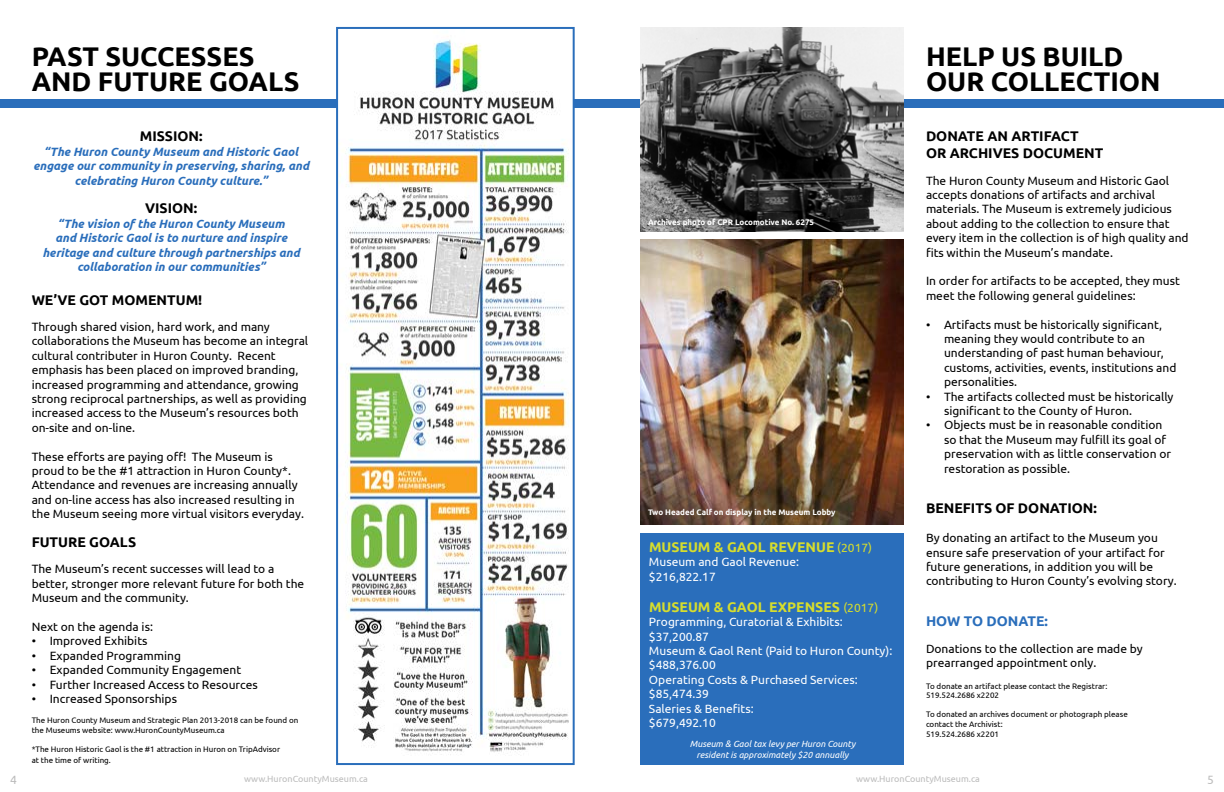
<style>
.page{position:relative;width:1224px;height:792px;background:#fff}
.page>*{position:absolute;margin:0;border:0;box-sizing:border-box;transform-origin:0 0}
.t1{font:700 27px/25px "Ubuntu";color:#000}
.t2{font:700 14px/16.8px "Ubuntu";color:#000}
.t3{font:700 14px "Ubuntu";color:#d6dd2d}
.t4{font:700 14px "Ubuntu";color:#2a6ebb}
.t5{font:12px/14.4px "Ubuntu";color:#000}
.t6{font:italic 700 12px/14.4px "Ubuntu";color:#2a6ebb;text-align:center}
.t7{font:12px/14.4px "Ubuntu";color:#fff}
.t8{font:12px "Ubuntu";color:#bcbcbc}
.t9{font:italic 9px/10.8px "Ubuntu";color:#fff;text-align:center}
.t10{font:9px "Ubuntu";color:#bcbcbc}
.t11{font:8px/9.6px "Ubuntu";color:#000}
.t12{font:700 8px "Ubuntu";color:#fff}
.s1{font-weight:400;font-size:12px}
</style>
<div class="page">
<div style="left:0;top:99px;width:1224px;height:9px;background:#2a6ebb"></div>
<img style="left:339px;top:39px;width:233px;height:716px">
<div style="left:336px;top:27px;width:239px;height:738px;border:2px solid #2a6ebb"></div>
<img style="left:640px;top:239px;width:264px;height:285px">
<img style="left:640px;top:28px;width:264px;height:203px">
<div style="left:640px;top:533px;width:264px;height:231px;background:#2a6ebb"></div>
<h1 class="t1" style="left:32px;top:43px;width:269px">PAST SUCCESSES<br>AND FUTURE GOALS</h1>
<p class="t2" style="left:140px;top:128px;width:64px">MISSION:</p>
<p class="t6" style="left:33px;top:144px;width:277px">“The Huron County Museum and Historic Gaol engage our community in preserving, sharing, and celebrating Huron County culture.”</p>
<p class="t2" style="left:145px;top:200px;width:54px">VISION:</p>
<p class="t6" style="left:43px;top:216px;width:259px">“The vision of the Huron County Museum<br>and Historic Gaol is to nurture and inspire heritage and culture through partnerships and collaboration in our communities”</p>
<p class="t2" style="left:32px;top:291px;width:172px">WE’VE GOT MOMENTUM!</p>
<p class="t5" style="left:32px;top:319px;width:278px">Through shared vision, hard work, and many collaborations the Museum has become an integral cultural contributer in Huron County. Recent emphasis has been placed on improved branding, increased programming and attendance, growing strong reciprocal partnerships, as well as providing increased access to the Museum’s resources both on-site and on-line.</p>
<p class="t5" style="left:32px;top:449px;width:274px">These efforts are paying off! The Museum is proud to be the #1 attraction in Huron County*.<br>Attendance and revenues are increasing annually and on-line access has also increased resulting in the Museum seeing more virtual visitors everyday.</p>
<p class="t2" style="left:32px;top:533px;width:106px">FUTURE GOALS</p>
<p class="t5" style="left:32px;top:562px;width:274px">The Museum’s recent successes will lead to a better, stronger more relevant future for both the<br>Museum and the community.</p>
<p class="t5" style="left:32px;top:619px;width:123px">Next on the agenda is:</p>
<p class="t5" style="left:32px;top:634px;width:117px">• Improved Exhibits</p>
<p class="t5" style="left:32px;top:648px;width:151px">• Expanded Programming</p>
<p class="t5" style="left:32px;top:662px;width:211px">• Expanded Community Engagement</p>
<p class="t5" style="left:32px;top:677px;width:228px">• Further Increased Access to Resources</p>
<p class="t5" style="left:32px;top:691px;width:147px">• Increased Sponsorships</p>
<p class="t11" style="left:32px;top:715px;width:268px">The Huron County Museum and Strategic Plan 2013-2018 can be found on the Museums website: www.HuronCountyMuseum.ca</p>
<p class="t11" style="left:32px;top:744px;width:250px;line-height:10.8px">*The Huron Historic Gaol is the #1 attraction in Huron on TripAdvisor at the time of writing.</p>
<p class="t12" style="left:648px;top:217px;width:168px">Archives photo of CPR Locomotive No. 6275</p>
<p class="t12" style="left:648px;top:507px;width:189px">Two Headed Calf on display in the Museum Lobby</p>
<p class="t3" style="left:649px;top:538px;width:225px">MUSEUM &amp; GAOL REVENUE <span class="s1">(2017)</span></p>
<p class="t7" style="left:649px;top:554px;width:152px">Museum and Gaol Revenue: $216,822.17</p>
<p class="t3" style="left:649px;top:598px;width:231px">MUSEUM &amp; GAOL EXPENSES <span class="s1">(2017)</span></p>
<p class="t7" style="left:649px;top:614px;width:245px">Programming, Curatorial &amp; Exhibits: $37,200.87<br>Museum &amp; Gaol Rent (Paid to Huron County): $488,376.00<br>Operating Costs &amp; Purchased Services: $85,474.39<br>Saleries &amp; Benefits:<br>$679,492.10</p>
<p class="t9" style="left:690px;top:738px;width:167px">Museum &amp; Gaol tax levy per Huron County resident is approximately $20 annually</p>
<h1 class="t1" style="left:926px;top:43px;width:236px">HELP US BUILD<br>OUR COLLECTION</h1>
<p class="t2" style="left:926px;top:128px;width:179px">DONATE AN ARTIFACT<br>OR ARCHIVES DOCUMENT</p>
<p class="t5" style="left:926px;top:173px;width:264px">The Huron County Museum and Historic Gaol accepts donations of artifacts and archival materials. The Museum is extremely judicious about adding to the collection to ensure that every item in the collection is of high quality and fits within the Museum’s mandate.</p>
<p class="t5" style="left:926px;top:274px;width:256px">In order for artifacts to be accepted, they must meet the following general guidelines:</p>
<p class="t5" style="left:944px;top:317px;width:234px;text-indent:-18px">• Artifacts must be historically significant, meaning they would contribute to an understanding of past human behaviour, customs, activities, events, institutions and personalities.</p>
<p class="t5" style="left:944px;top:389px;width:231px;text-indent:-18px">• The artifacts collected must be historically significant to the County of Huron.</p>
<p class="t5" style="left:944px;top:418px;width:229px;text-indent:-18px">• Objects must be in reasonable condition so that the Museum may fulfill its goal of preservation with as little conservation or restoration as possible.</p>
<p class="t2" style="left:926px;top:500px;width:172px">BENEFITS OF DONATION:</p>
<p class="t5" style="left:926px;top:530px;width:252px">By donating an artifact to the Museum you ensure safe preservation of your artifact for future generations, in addition you will be contributing to Huron County’s evolving story.</p>
<p class="t4" style="left:926px;top:613px;width:123px">HOW TO DONATE:</p>
<p class="t5" style="left:926px;top:641px;width:218px">Donations to the collection are made by prearranged appointment only.</p>
<p class="t11" style="left:926px;top:681px;width:183px">To donate an artifact please contact the Registrar:<br>519.524.2686 x2202</p>
<p class="t11" style="left:926px;top:709px;width:203px">To donated an archives document or photograph please contact the Archivist:<br>519.524.2686 x2201</p>
<p class="t8" style="left:10px;top:772px;width:8px">4</p>
<p class="t10" style="left:244px;top:773px;width:125px">www.HuronCountyMuseum.ca</p>
<p class="t10" style="left:856px;top:773px;width:125px">www.HuronCountyMuseum.ca</p>
<p class="t8" style="left:1207px;top:772px;width:8px">5</p>
</div>
